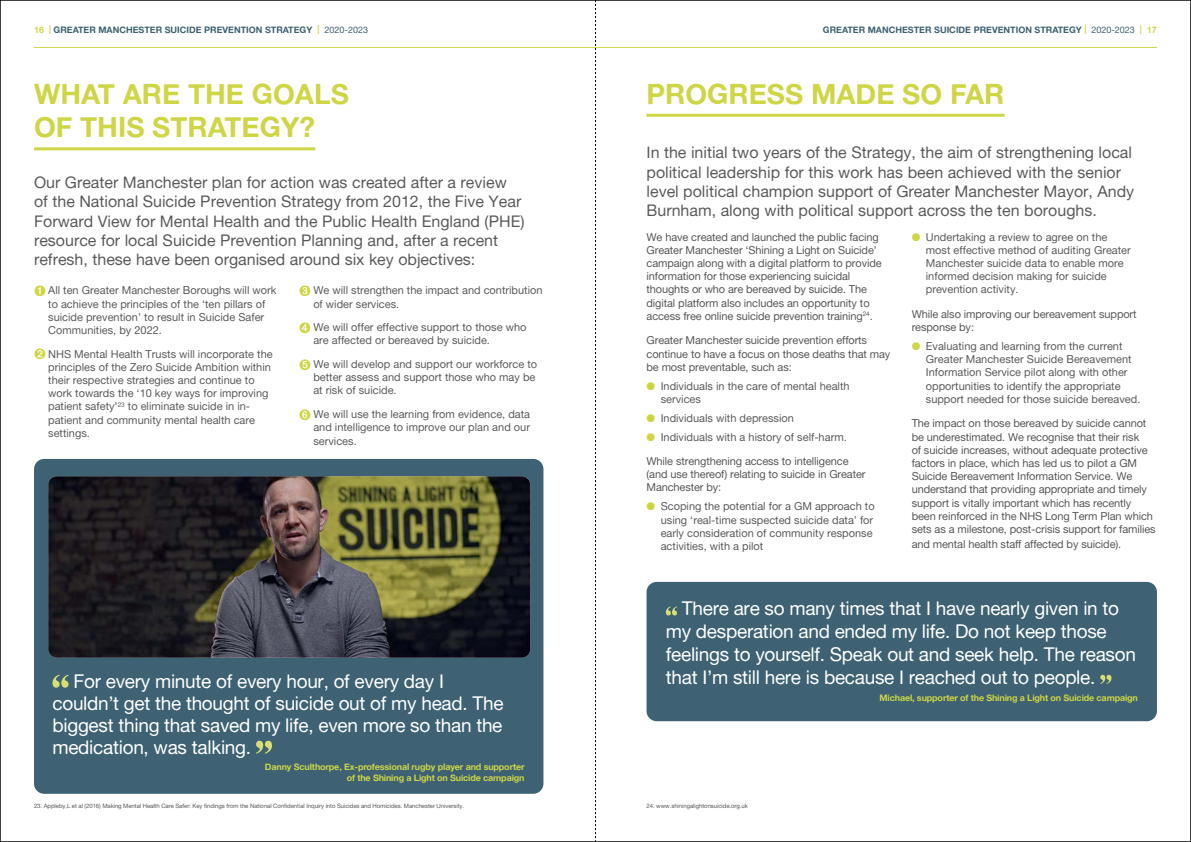
<style>
.page{position:relative;width:1191px;height:842px;background:#fff}
.page>*{position:absolute;margin:0;border:0;box-sizing:border-box;transform-origin:0 0}
.t1{font:28px/33.6px "Alte Haas Grotesk Bold";color:#ced646}
.t2{font:19px/22px "Alte Haas Grotesk";letter-spacing:-.015em;color:#fff}
.t3{font:16px/19.2px "Alte Haas Grotesk";color:#5a5a5c}
.t4{font:11px/13.2px "Alte Haas Grotesk";color:#5a5a5c}
.t5{font:11px/13.2px "Alte Haas Grotesk";letter-spacing:-.01em;color:#575756}
.t6{font:9px/10.8px "Alte Haas Grotesk Bold";letter-spacing:-.015em;color:#ced646;text-align:right}
.t7{font:9px "Alte Haas Grotesk Bold";color:#3e6273}
.t8{font:6px "Alte Haas Grotesk";letter-spacing:-.01em;color:#575756}
.s1{color:#ced646}
.s2{font-family:"Alte Haas Grotesk"}
</style>
<div class="page">
<hr style="left:34px;top:147px;width:281px;height:3px;background:#ced646">
<div style="left:34px;top:459px;width:509px;height:335px;background:#3e6273;border-radius:10px"></div>
<svg style="left:52px;top:675px;width:17px;height:13px"></svg>
<svg style="left:256px;top:741px;width:16px;height:13px"></svg>
<hr style="left:646px;top:114px;width:358px;height:3px;background:#ced646">
<div style="left:646px;top:582px;width:511px;height:139px;background:#3e6273;border-radius:10px"></div>
<svg style="left:666px;top:606px;width:11px;height:9px"></svg>
<svg style="left:1100px;top:675px;width:11px;height:9px"></svg>
<img style="left:48px;top:476px;width:482px;height:182px">
<hr style="left:595px;top:47px;width:562px;height:1px;background:#ced646">
<hr style="left:34px;top:47px;width:561px;height:1px;background:#ced646">
<svg style="left:595px;top:0;width:1px;height:842px"></svg>
<p class="t7" style="left:34px;top:24px;width:335px"><span class="s1">16 |</span> GREATER MANCHESTER SUICIDE PREVENTION STRATEGY <span class="s1">|</span> <span class="s2">2020-2023</span></p>
<p class="t7" style="left:823px;top:24px;width:335px">GREATER MANCHESTER SUICIDE PREVENTION STRATEGY <span class="s1">|</span> <span class="s2">2020-2023</span> <span class="s1">| 17</span></p>
<h1 class="t1" style="left:34px;top:76px;width:316px">WHAT ARE THE GOALS<br>OF THIS STRATEGY?</h1>
<p class="t3" style="left:34px;top:173px;width:492px">Our Greater Manchester plan for action was created after a review of the National Suicide Prevention Strategy from 2012, the Five Year Forward View for Mental Health and the Public Health England (PHE) resource for local Suicide Prevention Planning and, after a recent refresh, these have been organised around six key objectives:</p>
<p class="t4" style="left:48px;top:284px;width:230px;text-indent:-14px"><span class="s1">➊</span> All ten Greater Manchester Boroughs will work to achieve the principles of the ‘ten pillars of suicide prevention’ to result in Suicide Safer Communities, by 2022.</p>
<p class="t4" style="left:48px;top:347px;width:226px;text-indent:-14px"><span class="s1">➋</span> NHS Mental Health Trusts will incorporate the principles of the Zero Suicide Ambition within their respective strategies and continue to work towards the ‘10 key ways for improving patient safety’<sup>23</sup> to eliminate suicide in in&shy;patient and community mental health care settings.</p>
<p class="t4" style="left:313px;top:284px;width:231px;text-indent:-14px"><span class="s1">➌</span> We will strengthen the impact and contribution of wider services.</p>
<p class="t4" style="left:313px;top:320px;width:215px;text-indent:-14px"><span class="s1">➍</span> We will offer effective support to those who are affected or bereaved by suicide.</p>
<p class="t4" style="left:313px;top:357px;width:225px;text-indent:-14px"><span class="s1">➎</span> We will develop and support our workforce to better assess and support those who may be at risk of suicide.</p>
<p class="t4" style="left:313px;top:407px;width:218px;text-align:justify;text-indent:-14px"><span class="s1">➏</span> We will use the learning from evidence, data and intelligence to improve our plan and our services.</p>
<h2 class="t2" style="left:52px;top:670px;width:452px;text-indent:21px">For every minute of every hour, of every day I couldn’t get the thought of suicide out of my head. The biggest thing that saved my life, even more so than the medication, was talking.</h2>
<p class="t6" style="left:265px;top:761px;width:261px">Danny Sculthorpe, Ex-professional rugby player and supporter of the Shining a Light on Suicide campaign</p>
<p class="t8" style="left:34px;top:802px;width:431px">23. Appleby,L et al (2016) Making Mental Health Care Safer: Key findings from the National Confidential Inquiry into Suicides and Homicides. Manchester University.</p>
<h1 class="t1" style="left:646px;top:76px;width:359px">PROGRESS MADE SO FAR</h1>
<p class="t3" style="left:646px;top:143px;width:489px">In the initial two years of the Strategy, the aim of strengthening local political leadership for this work has been achieved with the senior level political champion support of Greater Manchester Mayor, Andy Burnham, along with political support across the ten boroughs.</p>
<p class="t5" style="left:646px;top:230px;width:237px">We have created and launched the public facing Greater Manchester ‘Shining a Light on Suicide’ campaign along with a digital platform to provide information for those experiencing suicidal thoughts or who are bereaved by suicide. The digital platform also includes an opportunity to access free online suicide prevention training<sup>24</sup>.</p>
<p class="t5" style="left:646px;top:334px;width:245px">Greater Manchester suicide prevention efforts continue to have a focus on those deaths that may be most preventable, such as:</p>
<p class="t4" style="left:660px;top:379px;width:190px;text-indent:-14px"><span class="s1">●</span> Individuals in the care of mental health services</p>
<p class="t4" style="left:646px;top:411px;width:149px"><span class="s1">●</span> Individuals with depression</p>
<p class="t4" style="left:646px;top:430px;width:202px"><span class="s1">●</span> Individuals with a history of self-harm.</p>
<p class="t5" style="left:646px;top:454px;width:220px">While strengthening access to intelligence (and use thereof) relating to suicide in Greater<br>Manchester by:</p>
<p class="t4" style="left:660px;top:500px;width:215px;text-indent:-14px"><span class="s1">●</span> Scoping the potential for a GM approach to using ‘real-time suspected suicide data’ for early consideration of community response activities, with a pilot</p>
<p class="t4" style="left:926px;top:230px;width:206px;text-indent:-14px"><span class="s1">●</span> Undertaking a review to agree on the most effective method of auditing Greater Manchester suicide data to enable more informed decision making for suicide prevention activity.</p>
<p class="t5" style="left:911px;top:307px;width:226px">While also improving our bereavement support response by:</p>
<p class="t4" style="left:926px;top:339px;width:216px;text-indent:-14px"><span class="s1">●</span> Evaluating and learning from the current Greater Manchester Suicide Bereavement Information Service pilot along with other opportunities to identify the appropriate support needed for those suicide bereaved.</p>
<p class="t5" style="left:911px;top:417px;width:246px">The impact on those bereaved by suicide cannot be underestimated. We recognise that their risk<br>of suicide increases, without adequate protective factors in place, which has led us to pilot a GM Suicide Bereavement Information Service. We understand that providing appropriate and timely support is vitally important which has recently been reinforced in the NHS Long Term Plan which sets as a milestone, post-crisis support for families</p>
<p class="t5" style="left:911px;top:537px;width:211px">and mental health staff affected by suicide).</p>
<h2 class="t2" style="left:666px;top:597px;width:472px;line-height:22.8px;text-indent:16px">There are so many times that I have nearly given in to my desperation and ended my life. Do not keep those feelings to yourself. Speak out and seek help. The reason that I’m still here is because I reached out to people.</h2>
<p class="t6" style="left:879px;top:692px;width:260px">Michael, supporter of the Shining a Light on Suicide campaign</p>
<p class="t8" style="left:646px;top:802px;width:103px">24. www.shiningalightonsuicide.org.uk</p>
</div>
